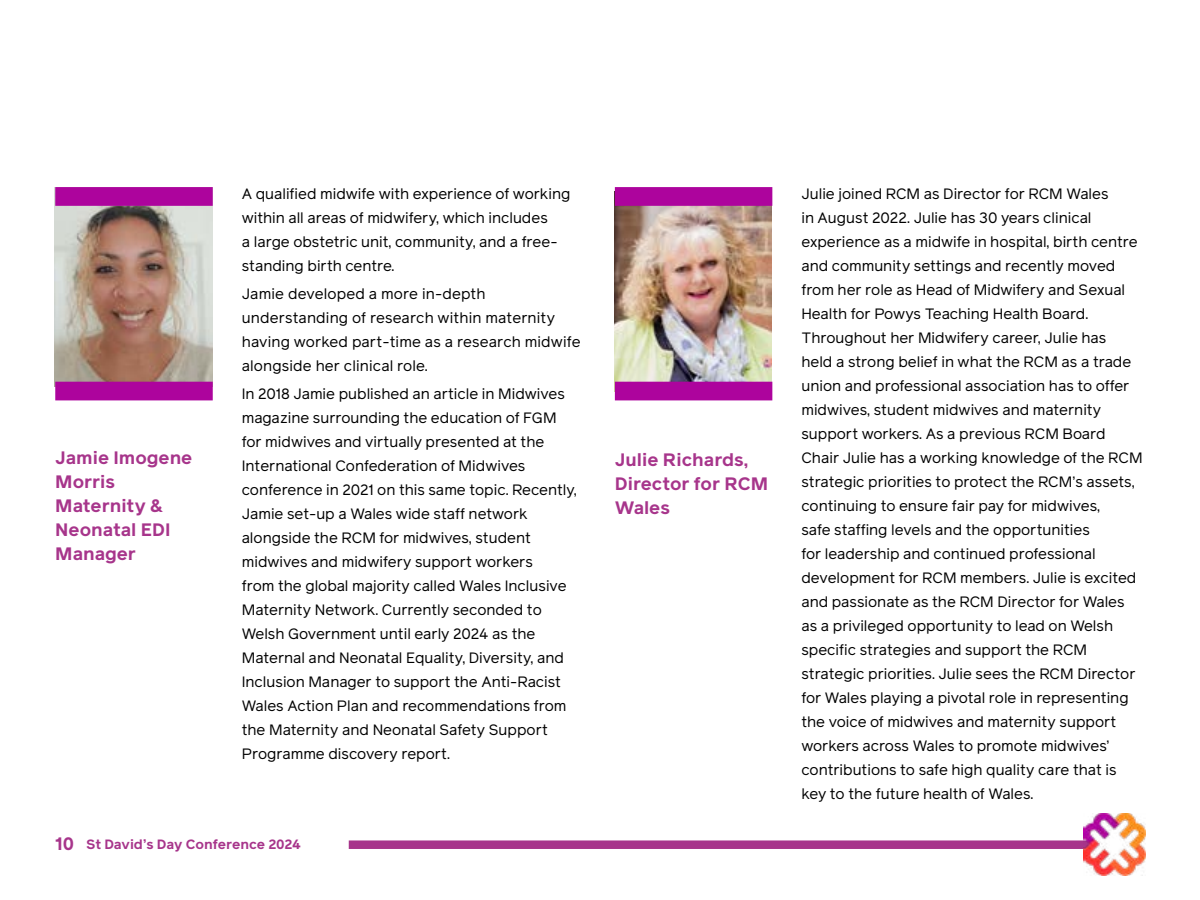
<style>
.page{position:relative;width:1200px;height:900px;background:#fff}
.page>*{position:absolute;margin:0;border:0;box-sizing:border-box;transform-origin:0 0}
.t1{font:700 18px/24px "Reader Pro";color:#a7358b}
.t2{font:15px/24px "Reader Pro";color:#000}
.t3{font:700 13.5px "Reader Pro";letter-spacing:-.01em;color:#a7358b}
.s1{font-size:18px}
</style>
<div class="page">
<div style="left:349px;top:840px;width:743px;height:9px;background:#a7358b"></div>
<img style="left:1083px;top:814px;width:63px;height:62px">
<img style="left:614px;top:192px;width:158px;height:199px">
<img style="left:55px;top:206px;width:157px;height:176px">
<div style="left:55px;top:382px;width:158px;height:18px;background:#ad049d"></div>
<div style="left:615px;top:382px;width:157px;height:18px;background:#ad049d"></div>
<div style="left:55px;top:187px;width:158px;height:19px;background:#ad049d"></div>
<div style="left:615px;top:187px;width:157px;height:19px;background:#ad049d"></div>
<p class="t1" style="left:55px;top:445px;width:139px">Jamie Imogene<br>Morris<br>Maternity &amp;<br>Neonatal EDI<br>Manager</p>
<p class="t2" style="left:242px;top:181px;width:330px">A qualified midwife with experience of working within all areas of midwifery, which includes<br>a large obstetric unit, community, and a free&shy;standing birth centre.</p>
<p class="t2" style="left:242px;top:282px;width:340px">Jamie developed a more in-depth understanding of research within maternity having worked part-time as a research midwife alongside her clinical role.</p>
<p class="t2" style="left:242px;top:382px;width:337px">In 2018 Jamie published an article in Midwives magazine surrounding the education of FGM for midwives and virtually presented at the International Confederation of Midwives conference in 2021 on this same topic. Recently, Jamie set-up a Wales wide staff network alongside the RCM for midwives, student midwives and midwifery support workers<br>from the global majority called Wales Inclusive Maternity Network. Currently seconded to Welsh Government until early 2024 as the Maternal and Neonatal Equality, Diversity, and Inclusion Manager to support the Anti-Racist Wales Action Plan and recommendations from the Maternity and Neonatal Safety Support Programme discovery report.</p>
<p class="t3" style="left:55px;top:835px;width:247px"><span class="s1">10</span> St David’s Day Conference 2024</p>
<p class="t1" style="left:615px;top:447px;width:155px">Julie Richards,<br>Director for RCM<br>Wales</p>
<p class="t2" style="left:801px;top:181px;width:343px">Julie joined RCM as Director for RCM Wales<br>in August 2022. Julie has 30 years clinical experience as a midwife in hospital, birth centre and community settings and recently moved from her role as Head of Midwifery and Sexual Health for Powys Teaching Health Board.<br>Throughout her Midwifery career, Julie has<br>held a strong belief in what the RCM as a trade union and professional association has to offer midwives, student midwives and maternity support workers. As a previous RCM Board Chair Julie has a working knowledge of the RCM strategic priorities to protect the RCM’s assets, continuing to ensure fair pay for midwives,<br>safe staffing levels and the opportunities<br>for leadership and continued professional development for RCM members. Julie is excited and passionate as the RCM Director for Wales as a privileged opportunity to lead on Welsh specific strategies and support the RCM strategic priorities. Julie sees the RCM Director for Wales playing a pivotal role in representing the voice of midwives and maternity support workers across Wales to promote midwives’ contributions to safe high quality care that is key to the future health of Wales.</p>
</div>
